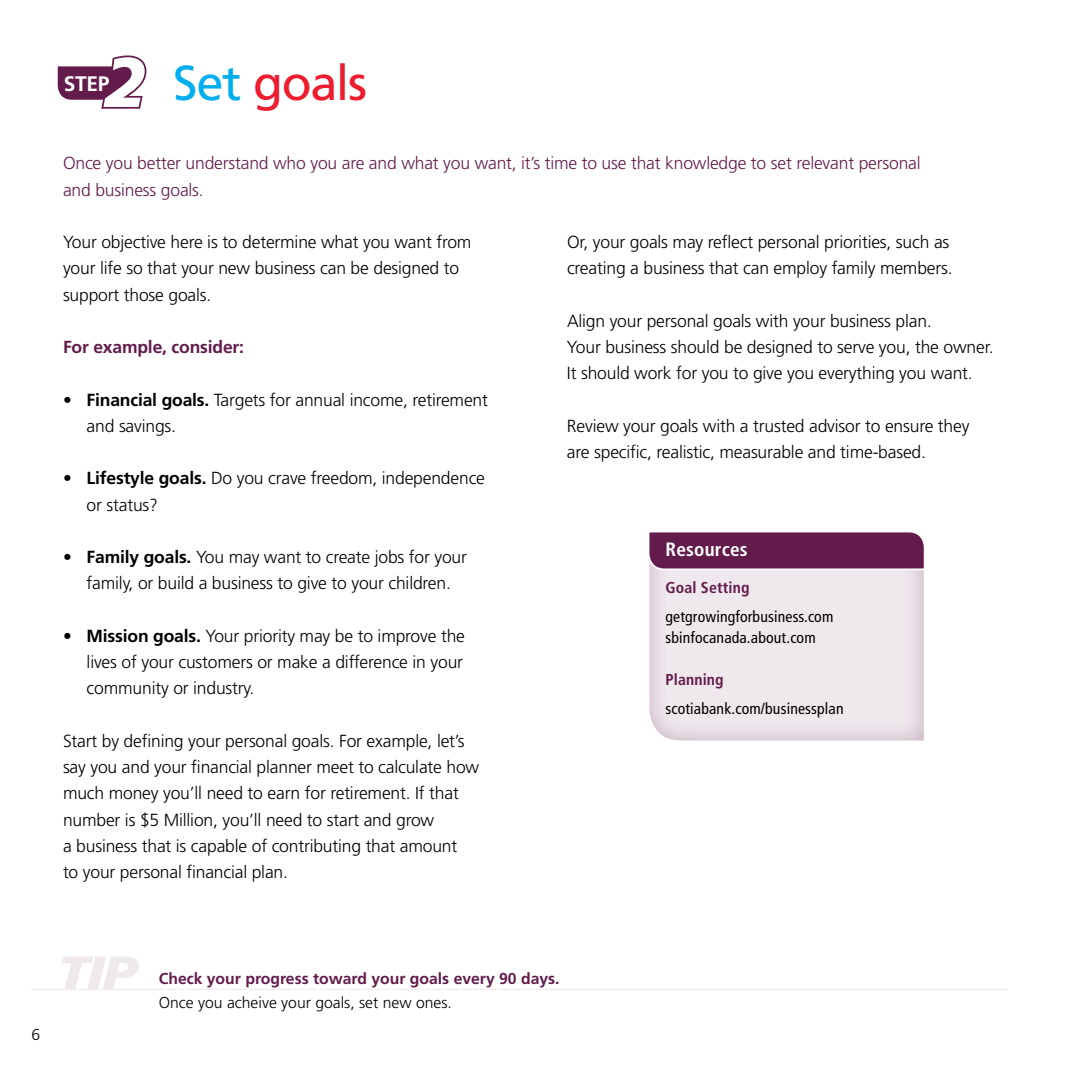
<style>
.page{position:relative;width:1071px;height:1071px;background:#fff}
.page>*{position:absolute;margin:0;border:0;box-sizing:border-box;transform-origin:0 0}
.t1{font:italic 900 70px "Frutiger";color:#fff}
.t2{font:49px "Frutiger";letter-spacing:-.025em;color:#ed1c2e}
.t3{font:700 21px "Frutiger";color:#fff}
.t4{font:700 condensed 19.25px "Frutiger";letter-spacing:.01em;color:#fff}
.t5{font:300 17.5px/26.2px "Frutiger";letter-spacing:-.01em;color:#000}
.t6{font:300 17.5px/26.2px "Frutiger";letter-spacing:-.01em;color:#621b4b}
.t7{font:700 17.5px "Frutiger";letter-spacing:-.01em;color:#621b4b}
.t8{font:condensed 15.75px/21px "Frutiger";letter-spacing:.01em;color:#000}
.t9{font:700 15.75px "Frutiger";color:#621b4b}
.t10{font:300 15.75px "Frutiger";color:#000}
.t11{font:700 condensed 15.75px "Frutiger";letter-spacing:.01em;color:#621b4b}
.s1{color:#00aeef}
.s2{font-weight:700}
</style>
<div class="page">
<div style="left:649px;top:529px;width:278px;height:213px;background:#621b4b;opacity:.3"></div>
<svg style="left:649px;top:530px;width:277px;height:41px;background:#773963"></svg>
<svg style="left:58px;top:55px;width:89px;height:54px"></svg>
<hr style="left:32px;top:989px;width:976px;height:1px;background:#efe8ed">
<svg style="left:62px;top:956px;width:77px;height:33px"></svg>
<h1 class="t1" style="left:103px;top:41px;width:44px">2</h1>
<p class="t3" style="left:64px;top:71px;width:47px">Step</p>
<h2 class="t2" style="left:173px;top:54px;width:195px"><span class="s1">Set</span> goals</h2>
<p class="t6" style="left:63px;top:151px;width:859px">Once you better understand who you are and what you want, it’s time to use that knowledge to set relevant personal and business goals.</p>
<p class="t5" style="left:63px;top:229px;width:410px">Your objective here is to determine what you want from your life so that your new business can be designed to support those goals.</p>
<p class="t7" style="left:63px;top:337px;width:183px">For example, consider:</p>
<p class="t5" style="left:87px;top:387px;width:403px;text-indent:-24px"><span class="s2">• Financial goals.</span> Targets for annual income, retirement and savings.</p>
<p class="t5" style="left:87px;top:466px;width:400px;text-indent:-24px"><span class="s2">• Lifestyle goals.</span> Do you crave freedom, independence or status?</p>
<p class="t5" style="left:63px;top:544px;width:406px;text-align:center"><span class="s2">• Family goals.</span> You may want to create jobs for your family, or build a business to give to your children.</p>
<p class="t5" style="left:87px;top:623px;width:380px;text-align:justify;text-indent:-24px"><span class="s2">• Mission goals.</span> Your priority may be to improve the lives of your customers or make a difference in your community or industry.</p>
<p class="t5" style="left:63px;top:728px;width:418px">Start by defining your personal goals. For example, let’s say you and your financial planner meet to calculate how much money you’ll need to earn for retirement. If that number is $5 Million, you’ll need to start and grow<br>a business that is capable of contributing that amount<br>to your personal financial plan.</p>
<p class="t5" style="left:567px;top:229px;width:387px">Or, your goals may reflect personal priorities, such as creating a business that can employ family members.</p>
<p class="t5" style="left:567px;top:308px;width:428px">Align your personal goals with your business plan.<br>Your business should be designed to serve you, the owner.<br>It should work for you to give you everything you want.</p>
<p class="t5" style="left:567px;top:413px;width:404px">Review your goals with a trusted advisor to ensure they are specific, realistic, measurable and time-based.</p>
<p class="t4" style="left:665px;top:538px;width:84px">Resources</p>
<p class="t11" style="left:665px;top:578px;width:86px">Goal Setting</p>
<p class="t8" style="left:665px;top:606px;width:169px">getgrowingforbusiness.com sbinfocanada.about.com</p>
<p class="t11" style="left:665px;top:670px;width:60px">Planning</p>
<p class="t8" style="left:665px;top:698px;width:180px">scotiabank.com/businessplan</p>
<p class="t10" style="left:32px;top:1025px;width:10px">6</p>
<p class="t9" style="left:159px;top:969px;width:402px">Check your progress toward your goals every 90 days.</p>
<p class="t10" style="left:159px;top:994px;width:295px">Once you acheive your goals, set new ones.</p>
</div>
